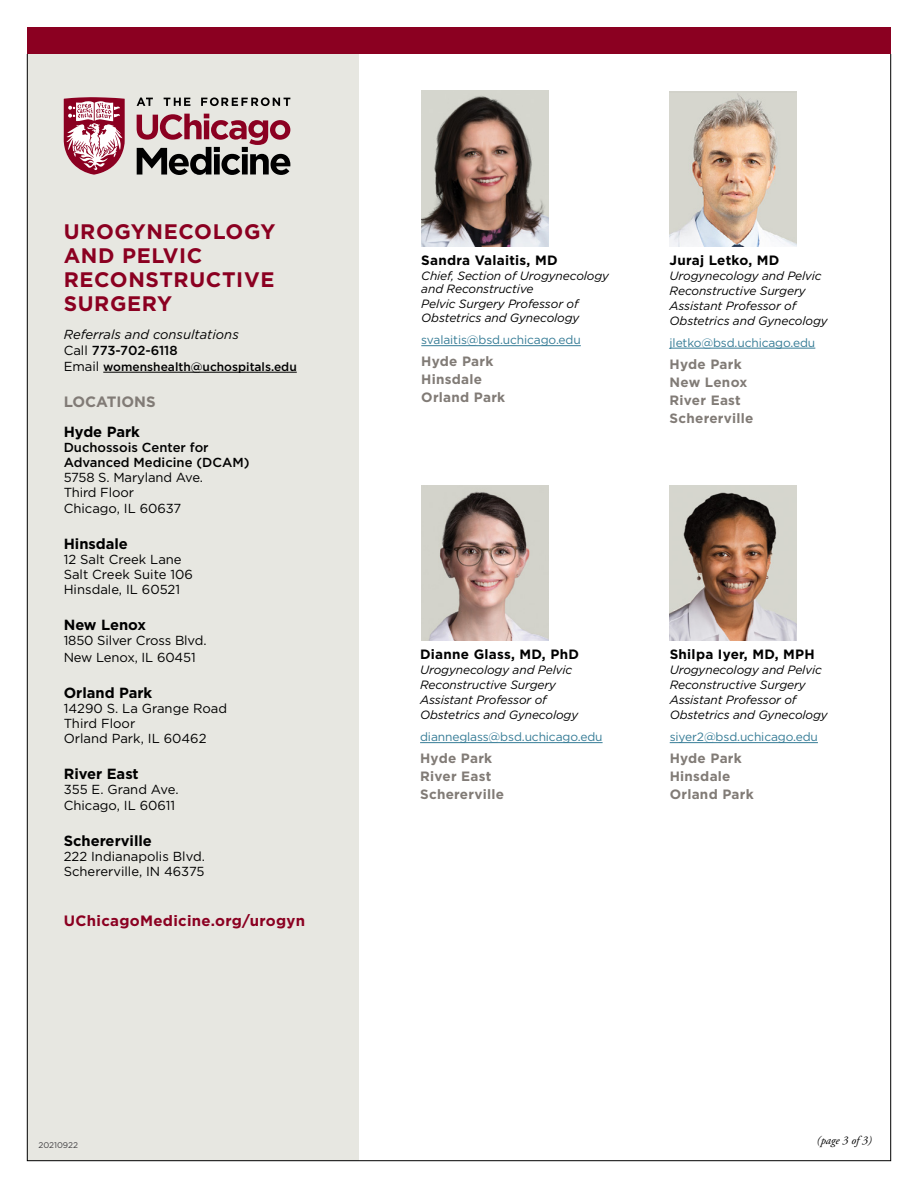
<style>
.page{position:relative;width:918px;height:1188px;background:#fff}
.page>*{position:absolute;margin:0;border:0;box-sizing:border-box;transform-origin:0 0}
.t1{font:700 21px/24px "Gotham";letter-spacing:.03em;color:#8b0021}
.t2{font:700 15px "Gotham";letter-spacing:.02em;color:#8b0021}
.t3{font:700 15px "Gotham";color:#817b76}
.t4{font:700 14.7px "Gotham";color:#000}
.Titles{font:700 13.5px/18px "Gotham";letter-spacing:.02em;color:#817b76}
.Titles-2{font:700 13.5px "Gotham";letter-spacing:.02em;color:#000}
.t5{font:13.05px/15.1px "Gotham";color:#000}
.t6{font:500 13.05px/15.1px "Gotham";color:#000}
.t7{font:italic 13.05px "Gotham";color:#000}
.Titles-3{font:italic 12px/15px "Gotham";letter-spacing:-.01em;color:#000}
.Titles-4{font:12px "Gotham";letter-spacing:-.01em;color:#367c96}
.t8{font:500 12px "Gotham";color:#000}
.t9{font:italic 11.7px "Adobe Garamond Pro";color:#000}
.t10{font:8.25px "Gotham";color:#414042}
.s1{font-weight:400}
.s2{font-weight:400;font-size:13.05px}
</style>
<div class="page">
<div style="left:27px;top:54px;width:331px;height:1107px;background:#e7e7e1"></div>
<hr style="left:103px;top:372px;width:194px;height:1px;background:#000">
<hr style="left:670px;top:348px;width:145px;height:1px;background:#367c96">
<div style="left:670px;top:91px;width:127px;height:155px;background:#d2d2ca"></div>
<img style="left:670px;top:94px;width:126px;height:152px">
<hr style="left:420px;top:742px;width:183px;height:1px;background:#367c96">
<img style="left:421px;top:485px;width:127px;height:156px">
<hr style="left:421px;top:345px;width:160px;height:1px;background:#367c96">
<img style="left:421px;top:91px;width:127px;height:155px">
<hr style="left:670px;top:742px;width:148px;height:1px;background:#367c96">
<img style="left:670px;top:485px;width:127px;height:156px">
<div style="left:27px;top:27px;width:864px;height:27px;background:#8b0021"></div>
<svg style="left:64px;top:97px;width:61px;height:78px"></svg>
<svg style="left:137px;top:114px;width:153px;height:61px"></svg>
<svg style="left:137px;top:98px;width:16px;height:8px"></svg>
<svg style="left:164px;top:98px;width:26px;height:8px"></svg>
<svg style="left:201px;top:97px;width:89px;height:9px"></svg>
<p class="t1" style="left:64px;top:219px;width:213px">UROGYNECOLOGY<br>AND PELVIC<br>RECONSTRUCTIVE<br>SURGERY</p>
<p class="t7" style="left:64px;top:326px;width:177px">Referrals and consultations</p>
<p class="t6" style="left:64px;top:342px;width:116px"><span class="s1">Call</span> 773-702-6118</p>
<p class="t8" style="left:64px;top:359px;width:235px"><span class="s2">Email</span> womenshealth@uchospitals.edu</p>
<p class="t3" style="left:64px;top:391px;width:93px">LOCATIONS</p>
<p class="t4" style="left:64px;top:422px;width:78px">Hyde Park</p>
<p class="t6" style="left:64px;top:440px;width:187px">Duchossois Center for<br>Advanced Medicine (DCAM)</p>
<p class="t5" style="left:64px;top:470px;width:141px">5758 S. Maryland Ave.<br>Third Floor</p>
<p class="t5" style="left:64px;top:500px;width:119px">Chicago, IL 60637</p>
<p class="t4" style="left:64px;top:534px;width:66px">Hinsdale</p>
<p class="t5" style="left:64px;top:551px;width:131px">12 Salt Creek Lane<br>Salt Creek Suite 106</p>
<p class="t5" style="left:64px;top:582px;width:118px">Hinsdale, IL 60521</p>
<p class="t4" style="left:64px;top:615px;width:84px">New Lenox</p>
<p class="t5" style="left:64px;top:633px;width:144px">1850 Silver Cross Blvd.</p>
<p class="t5" style="left:64px;top:649px;width:134px">New Lenox, IL 60451</p>
<p class="t4" style="left:64px;top:683px;width:90px">Orland Park</p>
<p class="t5" style="left:64px;top:700px;width:165px">14290 S. La Grange Road<br>Third Floor</p>
<p class="t5" style="left:64px;top:731px;width:144px">Orland Park, IL 60462</p>
<p class="t4" style="left:64px;top:764px;width:76px">River East</p>
<p class="t5" style="left:64px;top:782px;width:116px">355 E. Grand Ave.<br>Chicago, IL 60611</p>
<p class="t4" style="left:64px;top:831px;width:90px">Schererville</p>
<p class="t5" style="left:64px;top:848px;width:143px">222 Indianapolis Blvd.</p>
<p class="t5" style="left:64px;top:863px;width:142px">Schererville, IN 46375</p>
<p class="t2" style="left:64px;top:910px;width:243px">UChicagoMedicine.org/urogyn</p>
<p class="Titles-2" style="left:421px;top:251px;width:138px">Sandra Valaitis, MD</p>
<p class="Titles-3" style="left:421px;top:269px;width:189px;line-height:13.4px">Chief, Section of Urogynecology and Reconstructive</p>
<p class="Titles-3" style="left:421px;top:296px;width:160px">Pelvic Surgery Professor of<br>Obstetrics and Gynecology</p>
<p class="Titles-4" style="left:421px;top:332px;width:161px">svalaitis@bsd.uchicago.edu</p>
<p class="Titles" style="left:421px;top:353px;width:74px">Hyde Park</p>
<p class="Titles" style="left:421px;top:371px;width:62px">Hinsdale</p>
<p class="Titles" style="left:421px;top:389px;width:85px">Orland Park</p>
<p class="Titles-2" style="left:670px;top:251px;width:111px">Juraj Letko, MD</p>
<p class="Titles-3" style="left:670px;top:268px;width:154px">Urogynecology and Pelvic<br>Reconstructive Surgery</p>
<p class="Titles-3" style="left:670px;top:298px;width:160px">Assistant Professor of<br>Obstetrics and Gynecology</p>
<p class="Titles-4" style="left:670px;top:335px;width:147px">jletko@bsd.uchicago.edu</p>
<p class="Titles" style="left:670px;top:355px;width:74px">Hyde Park</p>
<p class="Titles" style="left:670px;top:373px;width:79px">New Lenox</p>
<p class="Titles" style="left:670px;top:391px;width:85px">River East<br>Schererville</p>
<p class="Titles-2" style="left:420px;top:646px;width:160px">Dianne Glass, MD, PhD</p>
<p class="Titles-3" style="left:420px;top:662px;width:154px">Urogynecology and Pelvic<br>Reconstructive Surgery</p>
<p class="Titles-3" style="left:420px;top:692px;width:160px">Assistant Professor of<br>Obstetrics and Gynecology</p>
<p class="Titles-4" style="left:420px;top:729px;width:184px">dianneglass@bsd.uchicago.edu</p>
<p class="Titles" style="left:420px;top:749px;width:74px">Hyde Park</p>
<p class="Titles" style="left:420px;top:767px;width:85px">River East<br>Schererville</p>
<p class="Titles-2" style="left:670px;top:646px;width:146px">Shilpa Iyer, MD, MPH</p>
<p class="Titles-3" style="left:670px;top:662px;width:154px">Urogynecology and Pelvic<br>Reconstructive Surgery</p>
<p class="Titles-3" style="left:670px;top:692px;width:160px">Assistant Professor of<br>Obstetrics and Gynecology</p>
<p class="Titles-4" style="left:670px;top:729px;width:150px">siyer2@bsd.uchicago.edu</p>
<p class="Titles" style="left:670px;top:749px;width:74px">Hyde Park</p>
<p class="Titles" style="left:670px;top:767px;width:62px">Hinsdale</p>
<p class="Titles" style="left:670px;top:785px;width:85px">Orland Park</p>
<p class="t10" style="left:38px;top:1140px;width:41px">20210922</p>
<p class="t9" style="left:817px;top:1133px;width:56px">(page 3 of 3)</p>
</div>
